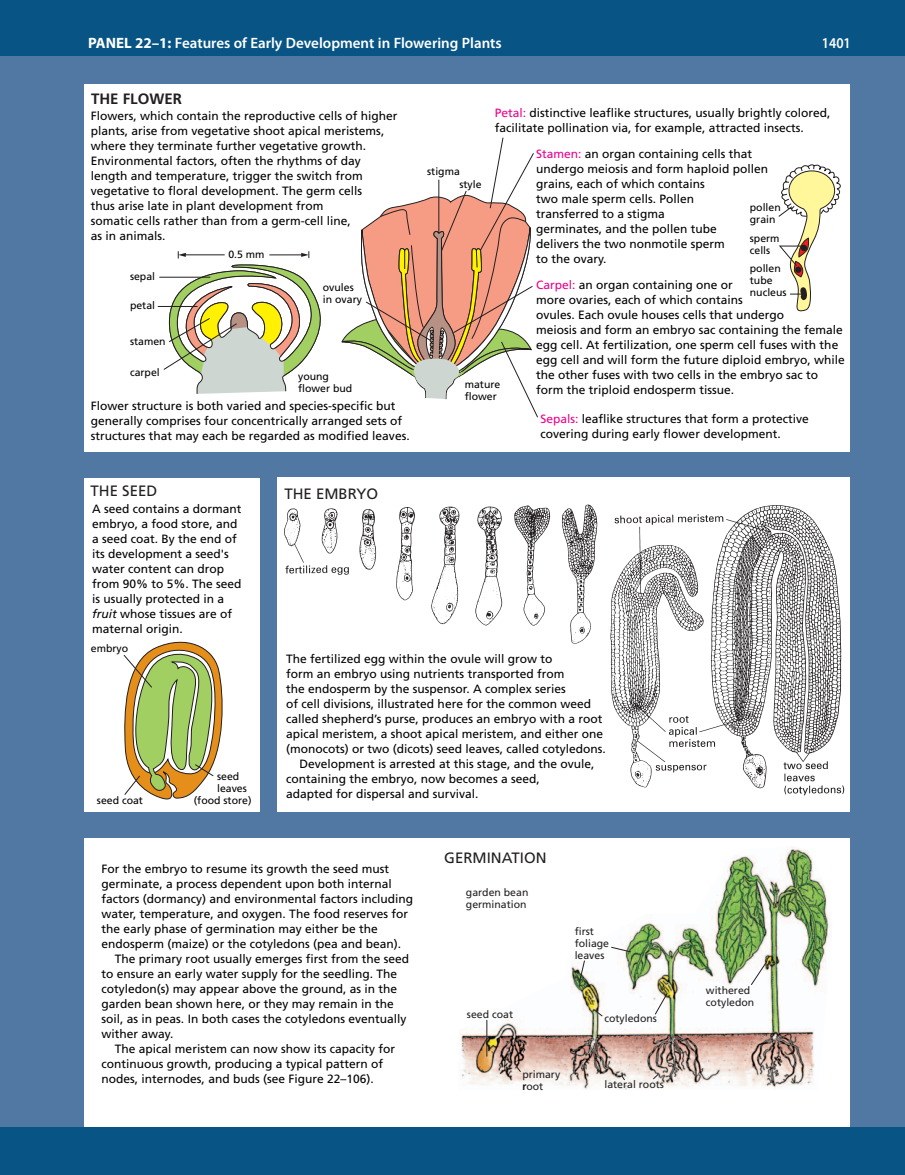
<style>
.page{position:relative;width:905px;height:1175px;background:#fff}
.page>*{position:absolute;margin:0;border:0;box-sizing:border-box;transform-origin:0 0}
.t1{font:600 15px "Myriad Pro";color:#fff}
.t2{font:15px "Frutiger";color:#231f20}
.t3{font:700 15px "Frutiger";color:#231f20}
.t4{font:600 15px "Myriad Pro";color:#fff;scale:.9 1}
.t5{font:12px/15px "Frutiger";color:#000}
.t6{font:10.5px/12px "Frutiger";color:#000}
.t7{font:10.5px/12px "Frutiger";color:#231f20}
.s1{font-weight:700}
.s2{color:#ed028c}
.s3{font-style:italic}
</style>
<div class="page">
<div style="left:0;top:46px;width:904px;height:1122px;background:#5078a2"></div>
<div style="left:84px;top:838px;width:765px;height:330px;background:#fff"></div>
<div style="left:84px;top:478px;width:176px;height:333px;background:#fff"></div>
<div style="left:278px;top:478px;width:572px;height:334px;background:#fff"></div>
<div style="left:84px;top:84px;width:766px;height:367px;background:#fff"></div>
<svg style="left:157px;top:251px;width:164px;height:143px"></svg>
<svg style="left:778px;top:164px;width:62px;height:148px"></svg>
<svg style="left:123px;top:641px;width:100px;height:159px"></svg>
<svg style="left:341px;top:137px;width:197px;height:281px"></svg>
<img style="left:461px;top:846px;width:369px;height:243px">
<hr style="left:486px;top:1020px;width:1px;height:36px;background:#231f20">
<svg style="left:516px;top:1066px;width:5px;height:6px"></svg>
<svg style="left:653px;top:1073px;width:5px;height:6px"></svg>
<svg style="left:621px;top:1075px;width:4px;height:5px"></svg>
<svg style="left:593px;top:1008px;width:9px;height:8px"></svg>
<svg style="left:654px;top:992px;width:13px;height:22px"></svg>
<svg style="left:579px;top:960px;width:6px;height:22px"></svg>
<svg style="left:610px;top:946px;width:21px;height:6px"></svg>
<svg style="left:750px;top:960px;width:17px;height:25px"></svg>
<img style="left:277px;top:501px;width:568px;height:301px">
<div style="left:0;top:0;width:904px;height:55px;background:#075485"></div>
<div style="left:0;top:1127px;width:904px;height:47px;background:#075485"></div>
<p class="t1" style="left:88px;top:37px;width:415px"><span class="s1">PANEL 22–1:</span> Features of Early Development in Flowering Plants</p>
<p class="t4" style="left:821px;top:37px;width:34px">1401</p>
<p class="t3" style="left:91px;top:92px;width:92px">THE FLOWER</p>
<p class="t5" style="left:91px;top:109px;width:308px">Flowers, which contain the reproductive cells of higher plants, arise from vegetative shoot apical meristems, where they terminate further vegetative growth.<br>Environmental factors, often the rhythms of day length and temperature, trigger the switch from vegetative to floral development. The germ cells<br>thus arise late in plant development from<br>somatic cells rather than from a germ-cell line,<br>as in animals.</p>
<p class="t6" style="left:130px;top:271px;width:27px">sepal</p>
<p class="t6" style="left:130px;top:301px;width:27px">petal</p>
<p class="t6" style="left:130px;top:337px;width:37px">stamen</p>
<p class="t6" style="left:130px;top:367px;width:31px">carpel</p>
<p class="t6" style="left:228px;top:250px;width:38px">0.5 mm</p>
<p class="t6" style="left:323px;top:283px;width:41px">ovules in ovary</p>
<p class="t6" style="left:298px;top:371px;width:56px">young flower bud</p>
<p class="t5" style="left:91px;top:399px;width:320px">Flower structure is both varied and species-specific but generally comprises four concentrically arranged sets of structures that may each be regarded as modified leaves.</p>
<p class="t5" style="left:494px;top:106px;width:337px"><span class="s2">Petal:</span> distinctive leaflike structures, usually brightly colored, facilitate pollination via, for example, attracted insects.</p>
<p class="t5" style="left:536px;top:147px;width:234px"><span class="s2">Stamen:</span> an organ containing cells that undergo meiosis and form haploid pollen grains, each of which contains<br>two male sperm cells. Pollen<br>transferred to a stigma<br>germinates, and the pollen tube<br>delivers the two nonmotile sperm<br>to the ovary.</p>
<p class="t5" style="left:536px;top:278px;width:310px"><span class="s2">Carpel:</span> an organ containing one or<br>more ovaries, each of which contains<br>ovules. Each ovule houses cells that undergo<br>meiosis and form an embryo sac containing the female egg cell. At fertilization, one sperm cell fuses with the egg cell and will form the future diploid embryo, while the other fuses with two cells in the embryo sac to form the triploid endosperm tissue.</p>
<p class="t5" style="left:540px;top:412px;width:270px"><span class="s2">Sepals:</span> leaflike structures that form a protective covering during early flower development.</p>
<p class="t6" style="left:459px;top:166px;width:24px;line-height:12.8px;text-indent:-32px">stigma style</p>
<p class="t6" style="left:749px;top:202px;width:32px">pollen grain</p>
<p class="t6" style="left:749px;top:233px;width:31px">sperm cells</p>
<p class="t6" style="left:749px;top:263px;width:38px">pollen tube nucleus</p>
<p class="t6" style="left:464px;top:379px;width:37px">mature flower</p>
<p class="t2" style="left:91px;top:484px;width:68px">THE SEED</p>
<p class="t5" style="left:92px;top:502px;width:151px">A seed contains a dormant embryo, a food store, and a seed coat. By the end of its development a seed's water content can drop from 90% to 5%. The seed is usually protected in a <span class="s3">fruit</span> whose tissues are of maternal origin.</p>
<p class="t6" style="left:91px;top:643px;width:39px">embryo</p>
<p class="t6" style="left:97px;top:794px;width:48px">seed coat</p>
<p class="t6" style="left:217px;top:770px;width:24px">seed</p>
<p class="t6" style="left:217px;top:782px;width:31px">leaves</p>
<p class="t6" style="left:194px;top:794px;width:59px">(food store)</p>
<p class="t2" style="left:284px;top:488px;width:95px">THE EMBRYO</p>
<p class="t5" style="left:286px;top:652px;width:268px">The fertilized egg within the ovule will grow to</p>
<p class="t5" style="left:286px;top:667px;width:280px">form an embryo using nutrients transported from</p>
<p class="t5" style="left:286px;top:682px;width:281px">the endosperm by the suspensor. A complex series</p>
<p class="t5" style="left:286px;top:697px;width:306px">of cell divisions, illustrated here for the common weed</p>
<p class="t5" style="left:286px;top:712px;width:318px">called shepherd’s purse, produces an embryo with a root</p>
<p class="t5" style="left:286px;top:727px;width:318px">apical meristem, a shoot apical meristem, and either one</p>
<p class="t5" style="left:286px;top:742px;width:321px">(monocots) or two (dicots) seed leaves, called cotyledons.</p>
<p class="t5" style="left:299px;top:757px;width:296px">Development is arrested at this stage, and the ovule,</p>
<p class="t5" style="left:286px;top:772px;width:255px">containing the embryo, now becomes a seed,</p>
<p class="t5" style="left:286px;top:787px;width:194px">adapted for dispersal and survival.</p>
<p class="t5" style="left:102px;top:862px;width:289px">For the embryo to resume its growth the seed must</p>
<p class="t5" style="left:102px;top:877px;width:292px">germinate, a process dependent upon both internal</p>
<p class="t5" style="left:102px;top:892px;width:313px">factors (dormancy) and environmental factors including</p>
<p class="t5" style="left:102px;top:907px;width:308px">water, temperature, and oxygen. The food reserves for</p>
<p class="t5" style="left:102px;top:922px;width:278px">the early phase of germination may either be the</p>
<p class="t5" style="left:102px;top:937px;width:301px">endosperm (maize) or the cotyledons (pea and bean).</p>
<p class="t5" style="left:115px;top:952px;width:296px">The primary root usually emerges first from the seed</p>
<p class="t5" style="left:102px;top:967px;width:297px">to ensure an early water supply for the seedling. The</p>
<p class="t5" style="left:102px;top:982px;width:297px">cotyledon(s) may appear above the ground, as in the</p>
<p class="t5" style="left:102px;top:997px;width:294px">garden bean shown here, or they may remain in the</p>
<p class="t5" style="left:102px;top:1012px;width:306px">soil, as in peas. In both cases the cotyledons eventually</p>
<p class="t5" style="left:102px;top:1027px;width:73px">wither away.</p>
<p class="t5" style="left:115px;top:1042px;width:282px">The apical meristem can now show its capacity for</p>
<p class="t5" style="left:102px;top:1057px;width:283px">continuous growth, producing a typical pattern of</p>
<p class="t5" style="left:102px;top:1072px;width:274px">nodes, internodes, and buds (see Figure 22–106).</p>
<p class="t2" style="left:444px;top:851px;width:104px">GERMINATION</p>
<p class="t7" style="left:466px;top:886px;width:64px">garden bean germination</p>
<p class="t7" style="left:467px;top:1008px;width:48px">seed coat</p>
<p class="t7" style="left:574px;top:925px;width:36px">first foliage leaves</p>
<p class="t7" style="left:604px;top:1013px;width:54px">cotyledons</p>
<p class="t7" style="left:522px;top:1069px;width:39px">primary root</p>
<p class="t7" style="left:604px;top:1079px;width:61px">lateral roots</p>
<p class="t7" style="left:706px;top:985px;width:50px">withered cotyledon</p>
</div>
